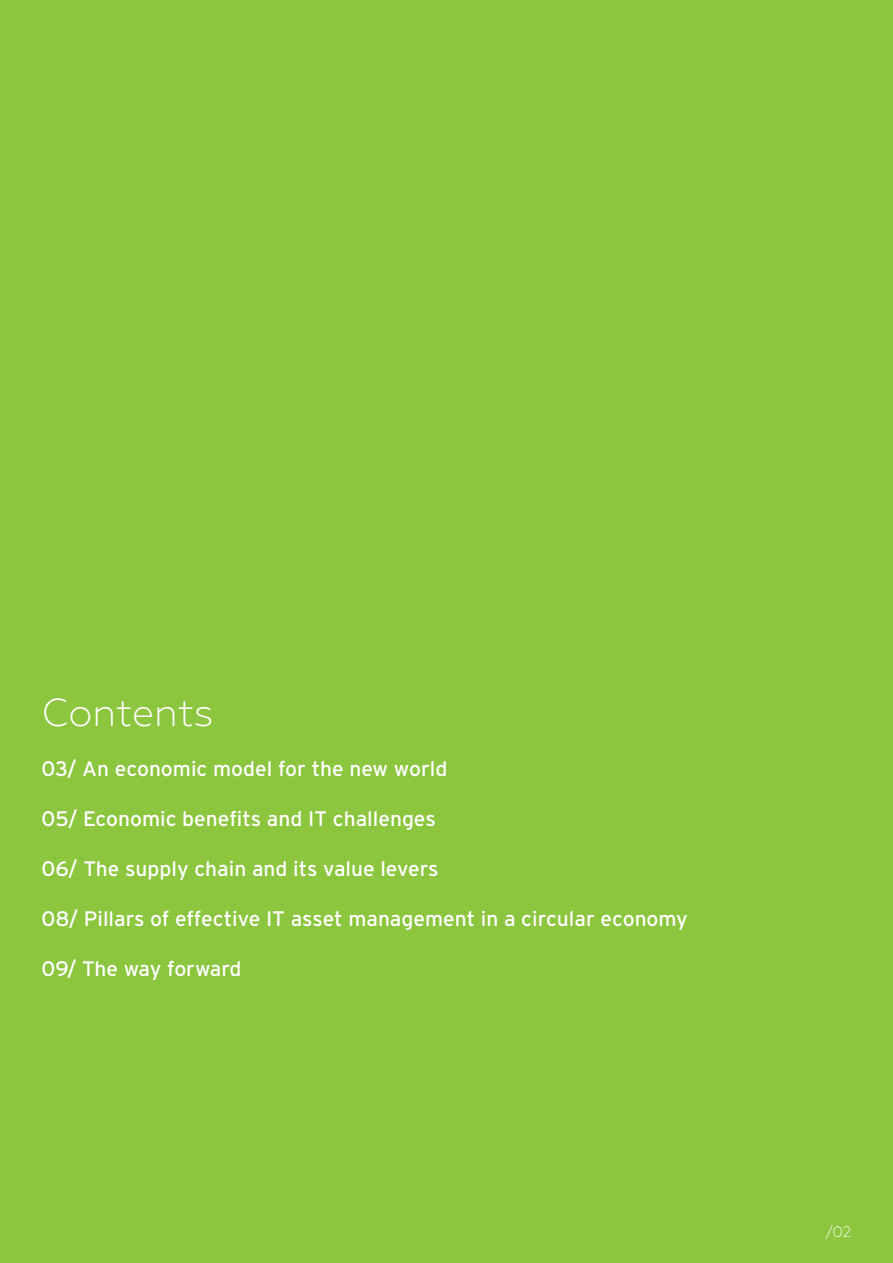
<style>
.page{position:relative;width:893px;height:1263px;background:#8bc63e}
.page>*{position:absolute;margin:0;border:0;box-sizing:border-box;transform-origin:0 0}
.t1{font:300 39px "Geometria";color:#fff}
.t2{font:21px "Interstate";color:#fff}
.t3{font:300 15px "Geometria";color:#fff}
</style>
<div class="page">
<h1 class="t1" style="left:41px;top:689px;width:174px">Contents</h1>
<p class="t2" style="left:41px;top:756px;width:407px">03/ An economic model for the new world</p>
<p class="t2" style="left:41px;top:806px;width:396px">05/ Economic benefits and IT challenges</p>
<p class="t2" style="left:41px;top:856px;width:399px">06/ The supply chain and its value levers</p>
<p class="t2" style="left:41px;top:906px;width:648px">08/ Pillars of effective IT asset management in a circular economy</p>
<p class="t2" style="left:41px;top:956px;width:202px">09/ The way forward</p>
<p class="t3" style="left:825px;top:1223px;width:28px">/02</p>
</div>
